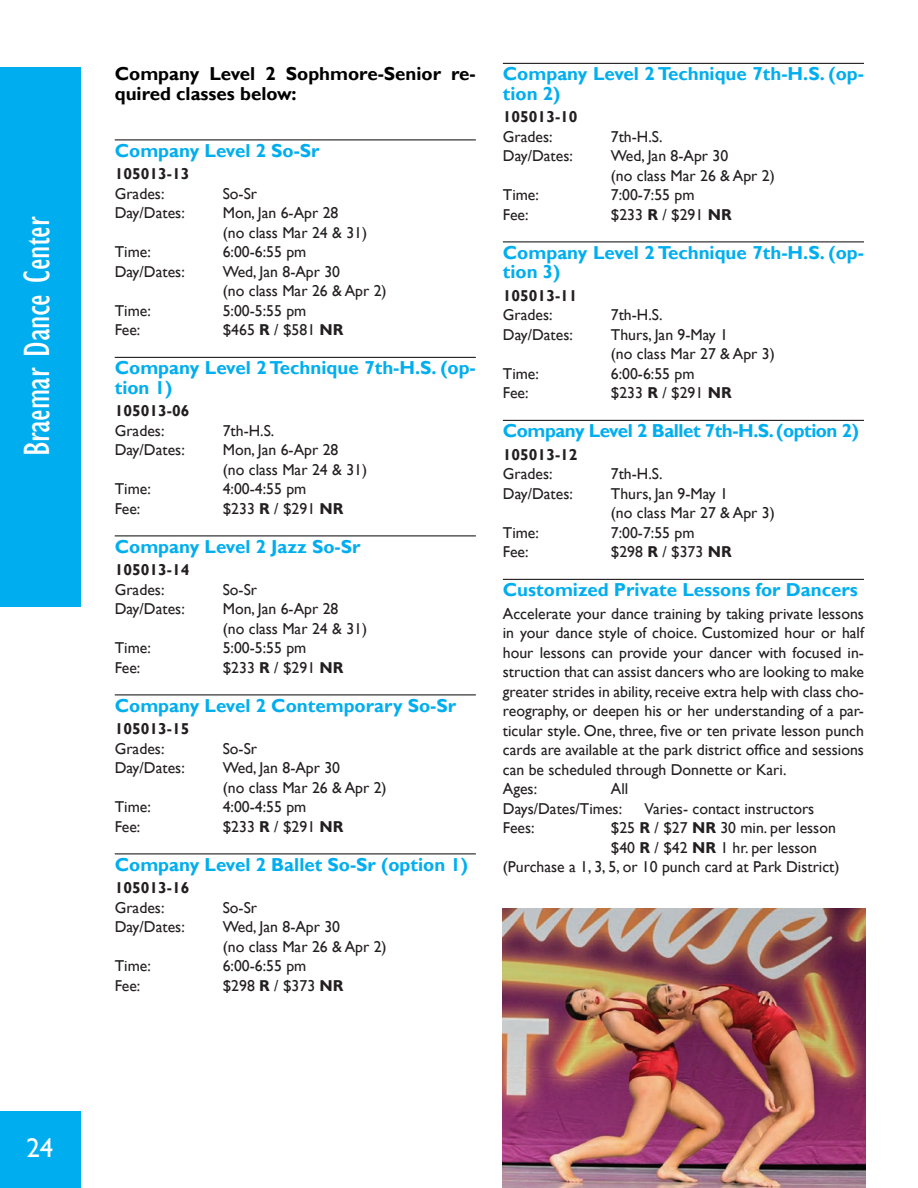
<style>
.page{position:relative;width:918px;height:1188px;background:#fff}
.page>*{position:absolute;margin:0;border:0;box-sizing:border-box;transform-origin:0 0}
.t1{font:condensed 37.5px "Gill Sans";letter-spacing:-.005em;color:#fff}
.t2{font:27px "Gill Sans";color:#fff}
.t3{font:700 18.75px/19.5px "Gill Sans";color:#00aeef}
.t4{font:700 18.75px/19.5px "Gill Sans";color:#000}
.t5{font:700 18.75px "Gill Sans";letter-spacing:-.025em;color:#00aeef}
.t6{font:15.75px/19.5px "Gill Sans";color:#231f20}
.t7{font:700 15.75px "Gill Sans";color:#231f20}
.s1{font-weight:700}
</style>
<div class="page">
<div style="left:0;top:1111px;width:81px;height:77px;background:#00aeef"></div>
<div style="left:0;top:67px;width:81px;height:540px;background:#00aeef"></div>
<hr style="left:115px;top:139px;width:361px;height:1px;background:#231f20">
<hr style="left:115px;top:357px;width:361px;height:1px;background:#231f20">
<hr style="left:115px;top:535px;width:361px;height:1px;background:#231f20">
<hr style="left:115px;top:694px;width:361px;height:1px;background:#231f20">
<hr style="left:115px;top:853px;width:361px;height:1px;background:#231f20">
<hr style="left:503px;top:63px;width:361px;height:1px;background:#231f20">
<hr style="left:503px;top:241px;width:361px;height:1px;background:#231f20">
<hr style="left:503px;top:420px;width:361px;height:1px;background:#231f20">
<hr style="left:503px;top:579px;width:361px;height:1px;background:#231f20">
<img style="left:503px;top:908px;width:362px;height:280px">
<h1 class="t1" style="left:15px;top:456px;width:241px;rotate:-90deg">Braemar Dance Center</h1>
<h2 class="t2" style="left:27px;top:1132px;width:28px">24</h2>
<p class="t4" style="left:115px;top:65px;width:363px">Company Level 2 Sophmore-Senior re&shy;quired classes below:</p>
<p class="t3" style="left:115px;top:141px;width:206px">Company Level 2 So-Sr</p>
<p class="t7" style="left:115px;top:165px;width:76px">105013-13</p>
<p class="t6" style="left:115px;top:184px;width:51px">Grades:</p>
<p class="t6" style="left:223px;top:184px;width:36px">So-Sr</p>
<p class="t6" style="left:115px;top:204px;width:72px">Day/Dates:</p>
<p class="t6" style="left:223px;top:204px;width:146px">Mon, Jan 6-Apr 28<br>(no class Mar 24 &amp; 31)</p>
<p class="t6" style="left:115px;top:243px;width:38px">Time:</p>
<p class="t6" style="left:223px;top:243px;width:85px">6:00-6:55 pm</p>
<p class="t6" style="left:115px;top:262px;width:72px">Day/Dates:</p>
<p class="t6" style="left:223px;top:262px;width:165px">Wed, Jan 8-Apr 30<br>(no class Mar 26 &amp; Apr 2)</p>
<p class="t6" style="left:115px;top:301px;width:38px">Time:</p>
<p class="t6" style="left:223px;top:301px;width:85px">5:00-5:55 pm</p>
<p class="t6" style="left:115px;top:321px;width:27px">Fee:</p>
<p class="t6" style="left:223px;top:321px;width:122px">$465 <span class="s1">R</span> / $581 <span class="s1">NR</span></p>
<p class="t3" style="left:115px;top:359px;width:363px">Company Level 2 Technique 7th-H.S. (op&shy;tion 1)</p>
<p class="t7" style="left:115px;top:402px;width:76px">105013-06</p>
<p class="t6" style="left:115px;top:421px;width:51px">Grades:</p>
<p class="t6" style="left:223px;top:421px;width:53px">7th-H.S.</p>
<p class="t6" style="left:115px;top:441px;width:72px">Day/Dates:</p>
<p class="t6" style="left:223px;top:441px;width:146px">Mon, Jan 6-Apr 28<br>(no class Mar 24 &amp; 31)</p>
<p class="t6" style="left:115px;top:480px;width:38px">Time:</p>
<p class="t6" style="left:223px;top:480px;width:85px">4:00-4:55 pm</p>
<p class="t6" style="left:115px;top:499px;width:27px">Fee:</p>
<p class="t6" style="left:223px;top:499px;width:122px">$233 <span class="s1">R</span> / $291 <span class="s1">NR</span></p>
<p class="t3" style="left:115px;top:537px;width:247px">Company Level 2 Jazz So-Sr</p>
<p class="t7" style="left:115px;top:561px;width:76px">105013-14</p>
<p class="t6" style="left:115px;top:580px;width:51px">Grades:</p>
<p class="t6" style="left:223px;top:580px;width:36px">So-Sr</p>
<p class="t6" style="left:115px;top:600px;width:72px">Day/Dates:</p>
<p class="t6" style="left:223px;top:600px;width:146px">Mon, Jan 6-Apr 28<br>(no class Mar 24 &amp; 31)</p>
<p class="t6" style="left:115px;top:639px;width:38px">Time:</p>
<p class="t6" style="left:223px;top:639px;width:85px">5:00-5:55 pm</p>
<p class="t6" style="left:115px;top:658px;width:27px">Fee:</p>
<p class="t6" style="left:223px;top:658px;width:122px">$233 <span class="s1">R</span> / $291 <span class="s1">NR</span></p>
<p class="t3" style="left:115px;top:696px;width:343px">Company Level 2 Contemporary So-Sr</p>
<p class="t7" style="left:115px;top:720px;width:76px">105013-15</p>
<p class="t6" style="left:115px;top:739px;width:51px">Grades:</p>
<p class="t6" style="left:223px;top:739px;width:36px">So-Sr</p>
<p class="t6" style="left:115px;top:759px;width:72px">Day/Dates:</p>
<p class="t6" style="left:223px;top:759px;width:165px">Wed, Jan 8-Apr 30<br>(no class Mar 26 &amp; Apr 2)</p>
<p class="t6" style="left:115px;top:798px;width:38px">Time:</p>
<p class="t6" style="left:223px;top:798px;width:85px">4:00-4:55 pm</p>
<p class="t6" style="left:115px;top:817px;width:27px">Fee:</p>
<p class="t6" style="left:223px;top:817px;width:122px">$233 <span class="s1">R</span> / $291 <span class="s1">NR</span></p>
<p class="t3" style="left:115px;top:855px;width:355px">Company Level 2 Ballet So-Sr (option 1)</p>
<p class="t7" style="left:115px;top:879px;width:76px">105013-16</p>
<p class="t6" style="left:115px;top:898px;width:51px">Grades:</p>
<p class="t6" style="left:223px;top:898px;width:36px">So-Sr</p>
<p class="t6" style="left:115px;top:918px;width:72px">Day/Dates:</p>
<p class="t6" style="left:223px;top:918px;width:165px">Wed, Jan 8-Apr 30<br>(no class Mar 26 &amp; Apr 2)</p>
<p class="t6" style="left:115px;top:957px;width:38px">Time:</p>
<p class="t6" style="left:223px;top:957px;width:85px">6:00-6:55 pm</p>
<p class="t6" style="left:115px;top:976px;width:27px">Fee:</p>
<p class="t6" style="left:223px;top:976px;width:122px">$298 <span class="s1">R</span> / $373 <span class="s1">NR</span></p>
<p class="t3" style="left:503px;top:65px;width:363px">Company Level 2 Technique 7th-H.S. (op&shy;tion 2)</p>
<p class="t7" style="left:503px;top:108px;width:76px">105013-10</p>
<p class="t6" style="left:503px;top:127px;width:51px">Grades:</p>
<p class="t6" style="left:611px;top:127px;width:53px">7th-H.S.</p>
<p class="t6" style="left:503px;top:147px;width:72px">Day/Dates:</p>
<p class="t6" style="left:611px;top:147px;width:165px">Wed, Jan 8-Apr 30<br>(no class Mar 26 &amp; Apr 2)</p>
<p class="t6" style="left:503px;top:186px;width:38px">Time:</p>
<p class="t6" style="left:611px;top:186px;width:85px">7:00-7:55 pm</p>
<p class="t6" style="left:503px;top:205px;width:27px">Fee:</p>
<p class="t6" style="left:611px;top:205px;width:122px">$233 <span class="s1">R</span> / $291 <span class="s1">NR</span></p>
<p class="t3" style="left:503px;top:243px;width:363px">Company Level 2 Technique 7th-H.S. (op&shy;tion 3)</p>
<p class="t7" style="left:503px;top:286px;width:76px">105013-11</p>
<p class="t6" style="left:503px;top:306px;width:51px">Grades:</p>
<p class="t6" style="left:611px;top:306px;width:53px">7th-H.S.</p>
<p class="t6" style="left:503px;top:325px;width:72px">Day/Dates:</p>
<p class="t6" style="left:611px;top:325px;width:165px">Thurs, Jan 9-May 1<br>(no class Mar 27 &amp; Apr 3)</p>
<p class="t6" style="left:503px;top:364px;width:38px">Time:</p>
<p class="t6" style="left:611px;top:364px;width:85px">6:00-6:55 pm</p>
<p class="t6" style="left:503px;top:384px;width:27px">Fee:</p>
<p class="t6" style="left:611px;top:384px;width:122px">$233 <span class="s1">R</span> / $291 <span class="s1">NR</span></p>
<p class="t5" style="left:503px;top:420px;width:358px">Company Level 2 Ballet 7th-H.S. (option 2)</p>
<p class="t7" style="left:503px;top:445px;width:76px">105013-12</p>
<p class="t6" style="left:503px;top:465px;width:51px">Grades:</p>
<p class="t6" style="left:611px;top:465px;width:53px">7th-H.S.</p>
<p class="t6" style="left:503px;top:484px;width:72px">Day/Dates:</p>
<p class="t6" style="left:611px;top:484px;width:165px">Thurs, Jan 9-May 1<br>(no class Mar 27 &amp; Apr 3)</p>
<p class="t6" style="left:503px;top:523px;width:38px">Time:</p>
<p class="t6" style="left:611px;top:523px;width:85px">7:00-7:55 pm</p>
<p class="t6" style="left:503px;top:543px;width:27px">Fee:</p>
<p class="t6" style="left:611px;top:543px;width:122px">$298 <span class="s1">R</span> / $373 <span class="s1">NR</span></p>
<p class="t3" style="left:503px;top:581px;width:356px">Customized Private Lessons for Dancers</p>
<p class="t6" style="left:503px;top:604px;width:363px">Accelerate your dance training by taking private lessons in your dance style of choice. Customized hour or half hour lessons can provide your dancer with focused in&shy;struction that can assist dancers who are looking to make greater strides in ability, receive extra help with class cho&shy;reography, or deepen his or her understanding of a par&shy;ticular style. One, three, five or ten private lesson punch cards are available at the park district office and sessions can be scheduled through Donnette or Kari.<br>Ages:</p>
<p class="t6" style="left:503px;top:780px;width:127px;text-indent:108px">All<br>Days/Dates/Times:</p>
<p class="t6" style="left:644px;top:799px;width:171px">Varies- contact instructors</p>
<p class="t6" style="left:503px;top:819px;width:33px">Fees:</p>
<p class="t6" style="left:611px;top:819px;width:227px">$25 <span class="s1">R</span> / $27 <span class="s1">NR</span> 30 min. per lesson</p>
<p class="t6" style="left:611px;top:838px;width:208px">$40 <span class="s1">R</span> / $42 <span class="s1">NR</span> 1 hr. per lesson</p>
<p class="t6" style="left:503px;top:858px;width:338px">(Purchase a 1, 3, 5, or 10 punch card at Park District)</p>
</div>
